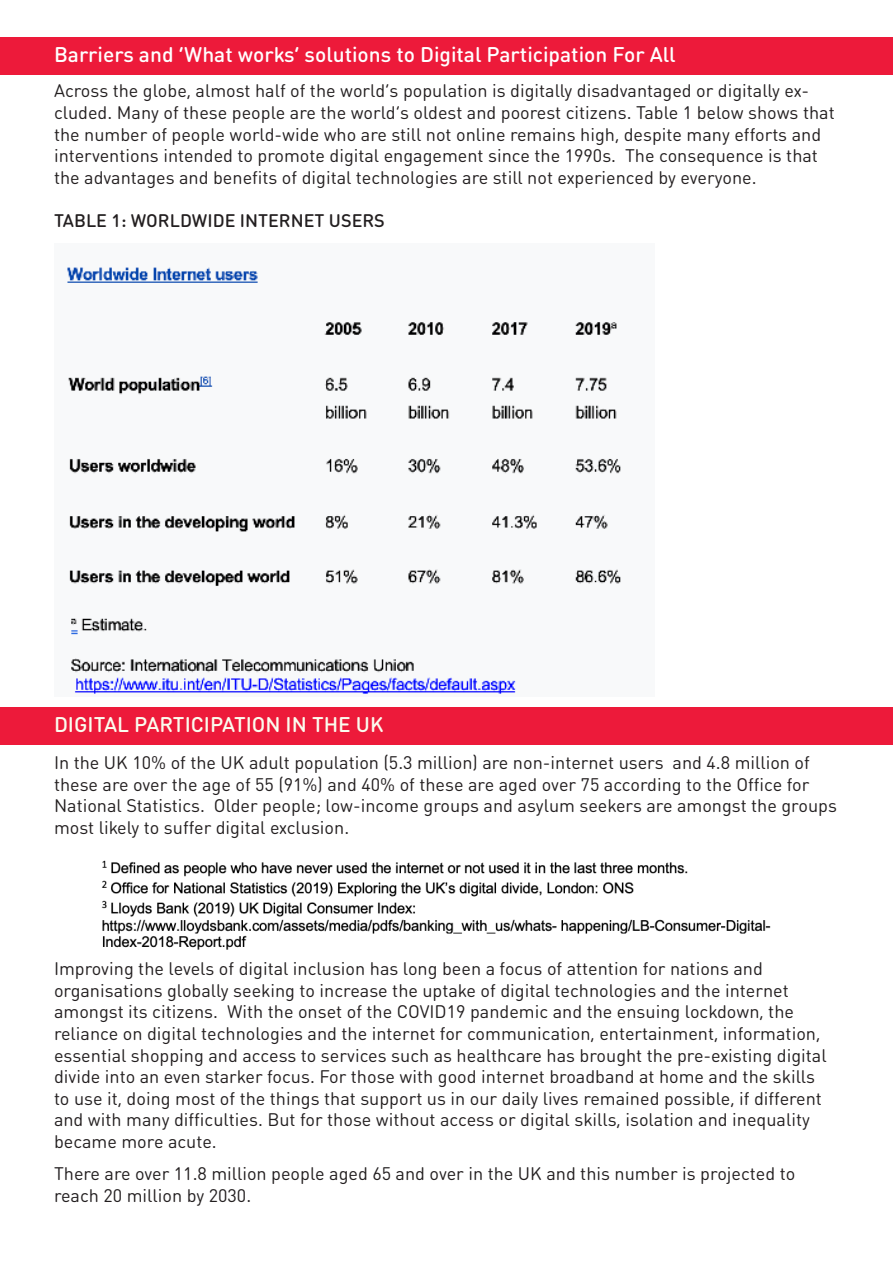
<style>
.page{position:relative;width:893px;height:1263px;background:#fff}
.page>*{position:absolute;margin:0;border:0;box-sizing:border-box;transform-origin:0 0}
.t1{font:500 21px "DIN Round Pro";color:#fff}
.t2{font:500 21px "DIN Round Pro";color:#fbfcee}
.t3{font:18px/21.6px "DIN Round Pro";color:#231f20}
.t4{font:500 18px "DIN Round Pro";color:#231f20}
</style>
<div class="page">
<div style="left:0;top:707px;width:893px;height:38px;background:#ed1a3a"></div>
<div style="left:0;top:37px;width:893px;height:38px;background:#ed1a3a"></div>
<img style="left:67px;top:267px;width:554px;height:427px">
<img style="left:101px;top:860px;width:670px;height:90px">
<p class="t1" style="left:54px;top:40px;width:623px">Barriers and ‘What works’ solutions to Digital Participation For All</p>
<p class="t3" style="left:54px;top:79px;width:782px">Across the globe, almost half of the world’s population is digitally disadvantaged or digitally ex&shy;cluded. Many of these people are the world’s oldest and poorest citizens. Table 1 below shows that the number of people world-wide who are still not online remains high, despite many efforts and interventions intended to promote digital engagement since the 1990s. The consequence is that the advantages and benefits of digital technologies are still not experienced by everyone.</p>
<p class="t4" style="left:54px;top:208px;width:332px">TABLE 1: WORLDWIDE INTERNET USERS</p>
<p class="t2" style="left:54px;top:710px;width:331px">DIGITAL PARTICIPATION IN THE UK</p>
<p class="t3" style="left:54px;top:751px;width:784px">In the UK 10% of the UK adult population (5.3 million) are non-internet users and 4.8 million of these are over the age of 55 (91%) and 40% of these are aged over 75 according to the Office for National Statistics. Older people; low-income groups and asylum seekers are amongst the groups most likely to suffer digital exclusion.</p>
<p class="t3" style="left:54px;top:957px;width:710px">Improving the levels of digital inclusion has long been a focus of attention for nations and</p>
<p class="t3" style="left:54px;top:979px;width:774px">organisations globally seeking to increase the uptake of digital technologies and the internet amongst its citizens. With the onset of the COVID19 pandemic and the ensuing lockdown, the reliance on digital technologies and the internet for communication, entertainment, information, essential shopping and access to services such as healthcare has brought the pre-existing digital divide into an even starker focus. For those with good internet broadband at home and the skills to use it, doing most of the things that support us in our daily lives remained possible, if different and with many difficulties. But for those without access or digital skills, isolation and inequality became more acute.</p>
<p class="t3" style="left:54px;top:1162px;width:743px">There are over 11.8 million people aged 65 and over in the UK and this number is projected to reach 20 million by 2030.</p>
</div>
